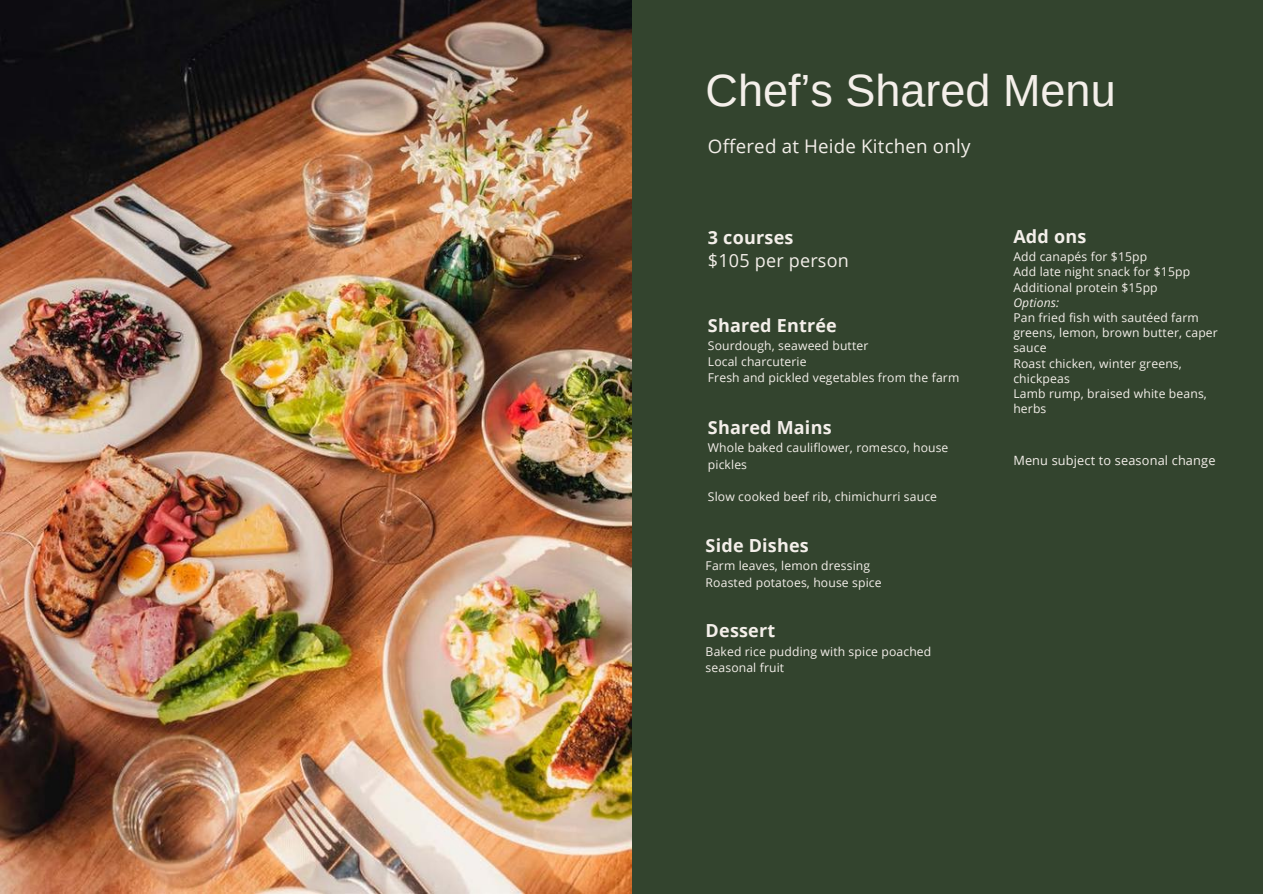
<style>
.page{position:relative;width:1263px;height:894px;background:#fff}
.page>*{position:absolute;margin:0;border:0;box-sizing:border-box;transform-origin:0 0}
.t1{font:45px "Arimo";color:#f4efea}
.t2{font:18.75px "Open Sans";letter-spacing:.01em;color:#f4efea}
.t3{font:700 18px "Open Sans";letter-spacing:.01em;color:#f4efea}
.t4{font:18px "Open Sans";letter-spacing:.01em;color:#f4efea}
.t5{font:12.75px "Open Sans";letter-spacing:.01em;color:#f4efea}
.t6{font:12.15px/15.1px "Open Sans";letter-spacing:.01em;color:#f4efea}
.t7{font:italic 12.15px "Open Sans";letter-spacing:.01em;color:#f4efea}
</style>
<div class="page">
<div style="left:0;top:0;width:1263px;height:893px;background:#33442e"></div>
<img style="left:0;top:0;width:631px;height:893px">
<h1 class="t1" style="left:706px;top:65px;width:411px">Chef’s Shared Menu</h1>
<h2 class="t2" style="left:708px;top:133px;width:264px">Offered at Heide Kitchen only</h2>
<h3 class="t3" style="left:708px;top:225px;width:87px">3 courses</h3>
<h3 class="t4" style="left:708px;top:247px;width:142px">$105 per person</h3>
<h3 class="t3" style="left:708px;top:312px;width:130px">Shared Entrée</h3>
<p class="t6" style="left:708px;top:337px;width:253px;line-height:16.2px">Sourdough, seaweed butter<br>Local charcuterie<br>Fresh and pickled vegetables from the farm</p>
<h3 class="t3" style="left:708px;top:415px;width:125px">Shared Mains</h3>
<p class="t6" style="left:708px;top:439px;width:242px;line-height:16.2px">Whole baked cauliflower, romesco, house pickles</p>
<p class="t6" style="left:708px;top:488px;width:231px">Slow cooked beef rib, chimichurri sauce</p>
<h3 class="t3" style="left:706px;top:533px;width:105px">Side Dishes</h3>
<p class="t6" style="left:706px;top:557px;width:177px;line-height:16.2px">Farm leaves, lemon dressing<br>Roasted potatoes, house spice</p>
<h3 class="t3" style="left:706px;top:618px;width:71px">Dessert</h3>
<p class="t6" style="left:706px;top:642px;width:227px;line-height:16.2px">Baked rice pudding with spice poached seasonal fruit</p>
<h3 class="t3" style="left:1013px;top:223px;width:75px">Add ons</h3>
<p class="t6" style="left:1013px;top:249px;width:178px">Add canapés for $15pp<br>Add late night snack for $15pp<br>Additional protein $15pp</p>
<p class="t7" style="left:1013px;top:294px;width:47px">Options:</p>
<p class="t6" style="left:1013px;top:309px;width:206px">Pan fried fish with sautéed farm greens, lemon, brown butter, caper sauce<br>Roast chicken, winter greens, chickpeas<br>Lamb rump, braised white beans, herbs</p>
<p class="t5" style="left:1013px;top:451px;width:204px">Menu subject to seasonal change</p>
</div>
